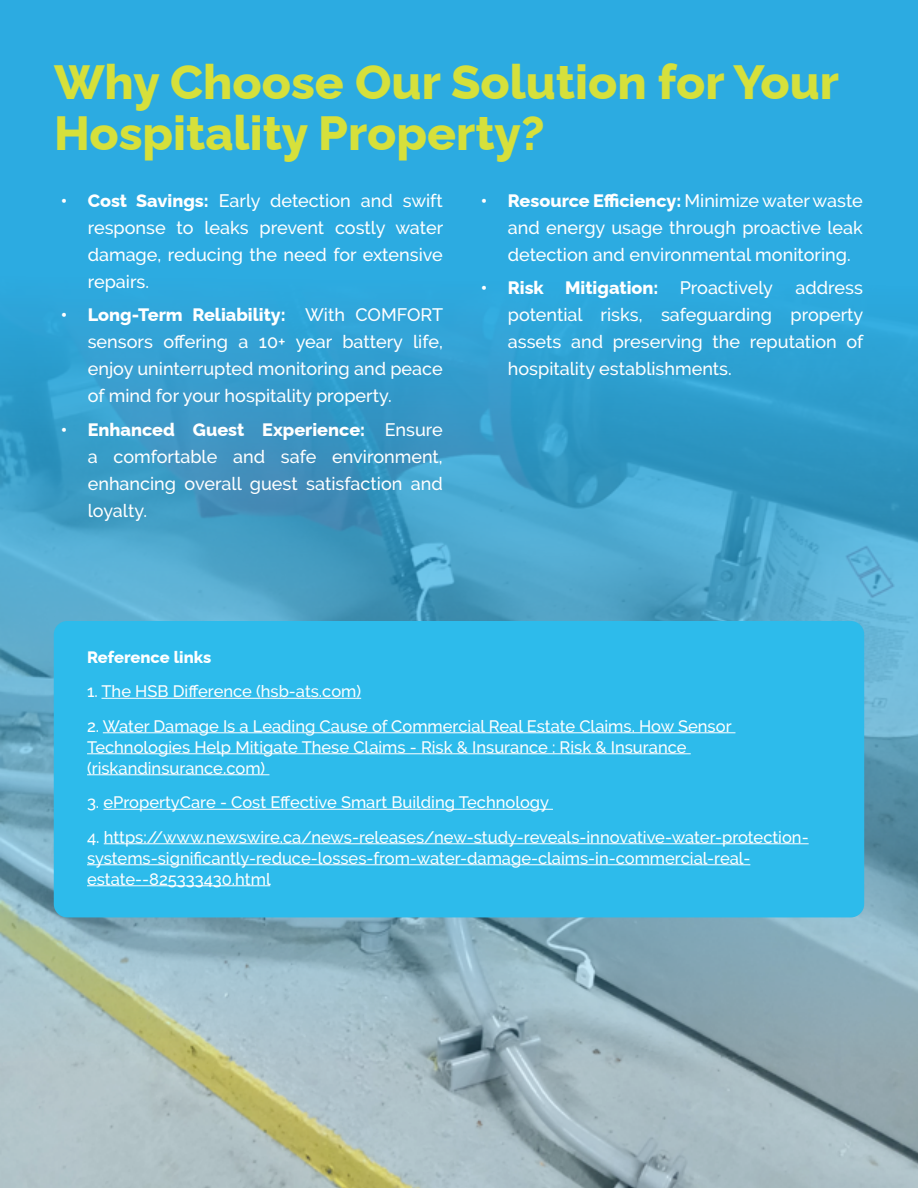
<style>
.page{position:relative;width:918px;height:1188px;background:#2cabe1}
.page>*{position:absolute;margin:0;border:0;box-sizing:border-box;transform-origin:0 0}
.t1{font:800 48px/51px "Raleway";color:#d6e03b}
.t2{font:500 18px/27px "Raleway";color:#fff;text-align:justify}
.t3{font:800 18px "Raleway";color:#fff}
.t4{font:500 16.5px/21px "Raleway";color:#fff}
.t5{font:800 16.5px "Raleway";color:#fff}
.s1{font-weight:800}
.s2{font-weight:500}
</style>
<div class="page">
<img style="left:0;top:319px;width:918px;height:869px">
<div style="left:54px;top:621px;width:810px;height:296px;background:#2dbbeb;border-radius:14px"></div>
<hr style="left:101px;top:698px;width:260px;height:1px;background:#fff">
<hr style="left:103px;top:732px;width:632px;height:1px;background:#fff">
<hr style="left:87px;top:753px;width:604px;height:1px;background:#fff">
<hr style="left:87px;top:774px;width:182px;height:1px;background:#fff">
<hr style="left:103px;top:809px;width:450px;height:1px;background:#fff">
<hr style="left:104px;top:843px;width:705px;height:1px;background:#fff">
<hr style="left:87px;top:864px;width:663px;height:1px;background:#fff">
<hr style="left:87px;top:885px;width:183px;height:1px;background:#fff">
<h1 class="t1" style="left:54px;top:51px;width:787px">Why Choose Our Solution for Your<br>Hospitality Property?</h1>
<p class="t2" style="left:508px;top:187px;width:357px;text-indent:-27px"><span class="s1">• Resource Efficiency:</span> Minimize water waste and energy usage through proactive leak detection and environmental monitoring.</p>
<p class="t3" style="left:481px;top:274px;width:294px">• Risk Mitigation: <span class="s2">Proactively</span></p>
<p class="t2" style="left:88px;top:187px;width:357px;text-indent:-27px"><span class="s1">• Cost Savings:</span> Early detection and swift response to leaks prevent costly water damage, reducing the need for extensive repairs.</p>
<p class="t2" style="left:88px;top:301px;width:357px;text-indent:-27px"><span class="s1">• Long-Term Reliability:</span> With COMFORT sensors offering a 10+ year battery life, enjoy uninterrupted monitoring and peace of mind for your hospitality property.</p>
<p class="t2" style="left:88px;top:416px;width:357px;text-indent:-27px"><span class="s1">• Enhanced Guest Experience:</span> Ensure a comfortable and safe environment, enhancing overall guest satisfaction and loyalty.</p>
<p class="t2" style="left:508px;top:274px;width:357px;text-indent:288px">address potential risks, safeguarding property assets and preserving the reputation of hospitality establishments.</p>
<p class="t5" style="left:87px;top:644px;width:126px">Reference links</p>
<p class="t4" style="left:87px;top:681px;width:276px">1. The HSB Difference (hsb-ats.com)</p>
<p class="t4" style="left:87px;top:715px;width:646px">2. Water Damage Is a Leading Cause of Commercial Real Estate Claims. How Sensor<br>Technologies Help Mitigate These Claims - Risk &amp; Insurance : Risk &amp; Insurance (riskandinsurance.com)</p>
<p class="t4" style="left:87px;top:792px;width:464px">3. ePropertyCare - Cost Effective Smart Building Technology</p>
<p class="t4" style="left:87px;top:826px;width:723px">4. https://www.newswire.ca/news-releases/new-study-reveals-innovative-water-protection&shy;systems-significantly-reduce-losses-from-water-damage-claims-in-commercial-real&shy;estate--825333430.html</p>
</div>
